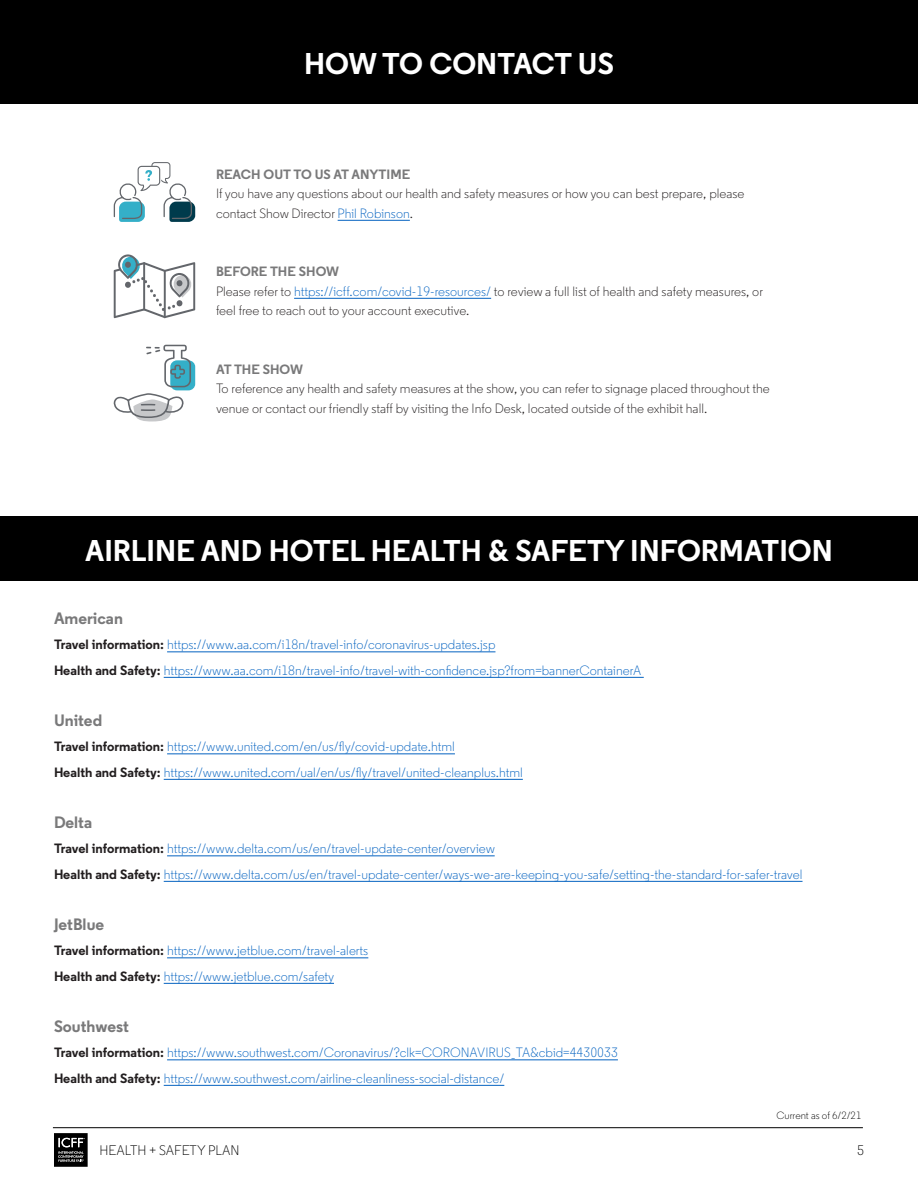
<style>
.page{position:relative;width:918px;height:1188px;background:#fff}
.page>*{position:absolute;margin:0;border:0;box-sizing:border-box;transform-origin:0 0}
.t1{font:700 30px "Regular";color:#fff}
.t2{font:700 16.5px "Regular";color:#79797a}
.t3{font:300 13.8px "Regular";color:#000}
.t4{font:300 13.5px/25.5px "Regular";color:#0563c1}
.t5{font:300 13.5px/19.5px "Regular";color:#221e1f}
.t6{font:700 13.5px "Regular";color:#79797a}
.t7{font:300 10.5px "Regular";color:#000}
.s1{color:#0563c1}
.s2{font-weight:700;color:#79797a}
.s3{font-weight:700;color:#221e1f}
</style>
<div class="page">
<div style="left:0;top:0;width:918px;height:104px;background:#000"></div>
<div style="left:0;top:516px;width:918px;height:65px;background:#000"></div>
<hr style="left:167px;top:652px;width:328px;height:1px;background:#0563c1">
<hr style="left:164px;top:677px;width:480px;height:1px;background:#0563c1">
<hr style="left:167px;top:754px;width:288px;height:1px;background:#0563c1">
<hr style="left:164px;top:779px;width:359px;height:1px;background:#0563c1">
<hr style="left:167px;top:856px;width:328px;height:1px;background:#0563c1">
<hr style="left:164px;top:881px;width:639px;height:1px;background:#0563c1">
<hr style="left:167px;top:958px;width:201px;height:1px;background:#0563c1">
<hr style="left:164px;top:983px;width:170px;height:1px;background:#0563c1">
<hr style="left:167px;top:1060px;width:451px;height:1px;background:#0563c1">
<hr style="left:164px;top:1085px;width:340px;height:1px;background:#0563c1">
<svg style="left:114px;top:162px;width:81px;height:60px"></svg>
<svg style="left:114px;top:254px;width:81px;height:64px"></svg>
<hr style="left:164px;top:270px;width:2px;height:48px;background:#63666b">
<hr style="left:143px;top:262px;width:2px;height:48px;background:#63666b">
<svg style="left:170px;top:360px;width:25px;height:30px"></svg>
<svg style="left:146px;top:345px;width:45px;height:42px"></svg>
<svg style="left:113px;top:393px;width:71px;height:29px"></svg>
<hr style="left:53px;top:1127px;width:810px;height:1px;background:#000">
<svg style="left:54px;top:1133px;width:34px;height:34px"></svg>
<hr style="left:338px;top:220px;width:72px;height:1px;background:#0563c1">
<hr style="left:294px;top:298px;width:197px;height:1px;background:#0563c1">
<h1 class="t1" style="left:304px;top:45px;width:311px">HOW TO CONTACT US</h1>
<p class="t6" style="left:216px;top:165px;width:196px">REACH OUT TO US AT ANYTIME</p>
<p class="t5" style="left:216px;top:184px;width:530px">If you have any questions about our health and safety measures or how you can best prepare, please contact Show Director <span class="s1">Phil Robinson</span>.</p>
<p class="t5" style="left:216px;top:262px;width:549px"><span class="s2">BEFORE THE SHOW<br></span>Please refer to <span class="s1">https://icff.com/covid-19-resources/</span> to review a full list of health and safety measures, or feel free to reach out to your account executive.</p>
<p class="t6" style="left:216px;top:360px;width:89px">AT THE SHOW</p>
<p class="t5" style="left:216px;top:379px;width:555px">To reference any health and safety measures at the show, you can refer to signage placed throughout the venue or contact our friendly staff by visiting the Info Desk, located outside of the exhibit hall.</p>
<h1 class="t1" style="left:85px;top:531px;width:749px">AIRLINE AND HOTEL HEALTH &amp; SAFETY INFORMATION</h1>
<p class="t2" style="left:54px;top:608px;width:70px">American</p>
<p class="t4" style="left:54px;top:632px;width:589px"><span class="s3">Travel information:</span> https://www.aa.com/i18n/travel-info/coronavirus-updates.jsp<br><span class="s3">Health and Safety:</span> https://www.aa.com/i18n/travel-info/travel-with-confidence.jsp?from=bannerContainerA</p>
<p class="t2" style="left:54px;top:710px;width:50px">United</p>
<p class="t4" style="left:54px;top:734px;width:470px"><span class="s3">Travel information:</span> https://www.united.com/en/us/fly/covid-update.html<br><span class="s3">Health and Safety:</span> https://www.united.com/ual/en/us/fly/travel/united-cleanplus.html</p>
<p class="t2" style="left:54px;top:812px;width:40px">Delta</p>
<p class="t4" style="left:54px;top:836px;width:750px"><span class="s3">Travel information:</span> https://www.delta.com/us/en/travel-update-center/overview<br><span class="s3">Health and Safety:</span> https://www.delta.com/us/en/travel-update-center/ways-we-are-keeping-you-safe/setting-the-standard-for-safer-travel</p>
<p class="t2" style="left:54px;top:914px;width:52px">JetBlue</p>
<p class="t4" style="left:54px;top:938px;width:316px"><span class="s3">Travel information:</span> https://www.jetblue.com/travel-alerts<br><span class="s3">Health and Safety:</span> https://www.jetblue.com/safety</p>
<p class="t2" style="left:54px;top:1016px;width:77px">Southwest</p>
<p class="t4" style="left:54px;top:1040px;width:565px"><span class="s3">Travel information:</span> https://www.southwest.com/Coronavirus/?clk=CORONAVIRUS_TA&amp;cbid=4430033<br><span class="s3">Health and Safety:</span> https://www.southwest.com/airline-cleanliness-social-distance/</p>
<p class="t7" style="left:777px;top:1110px;width:86px">Current as of 6/2/21</p>
<p class="t3" style="left:99px;top:1142px;width:142px">HEALTH + SAFETY PLAN</p>
<p class="t3" style="left:857px;top:1142px;width:9px">5</p>
</div>
